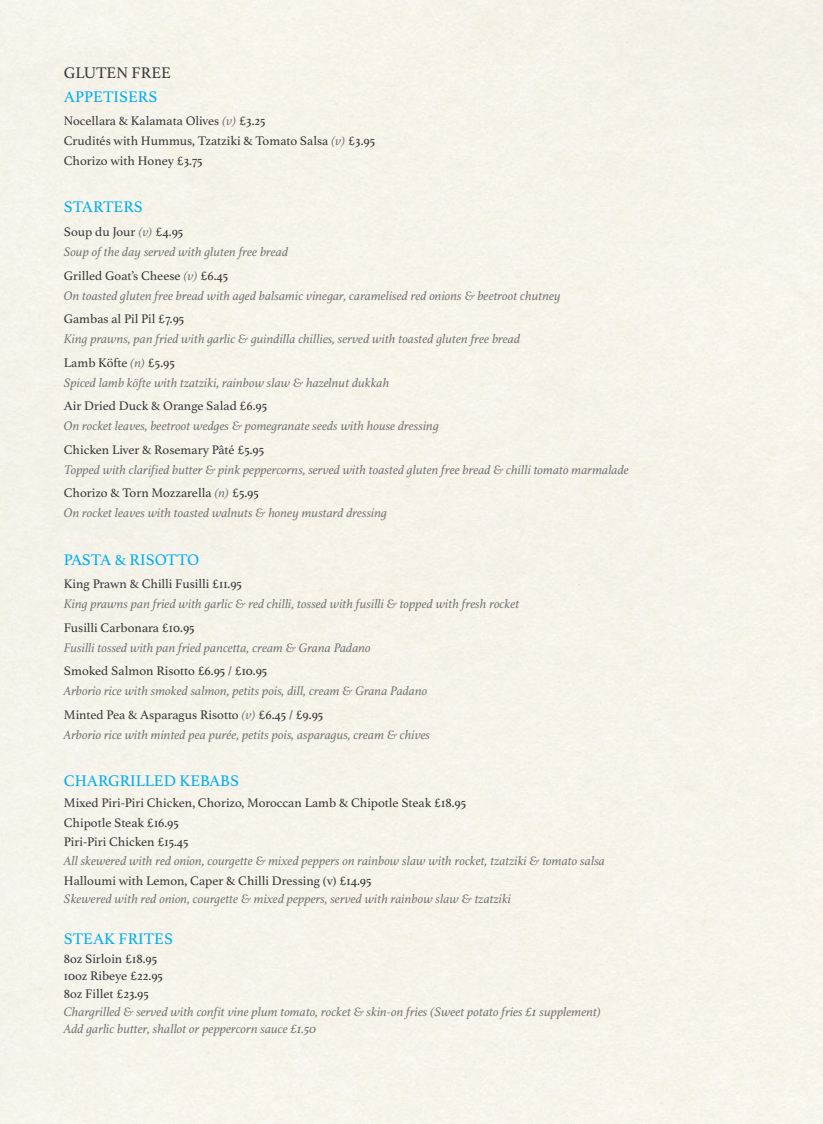
<style>
.page{position:relative;width:823px;height:1124px;background:#fff}
.page>*{position:absolute;margin:0;border:0;box-sizing:border-box;transform-origin:0 0}
.t1{font:16.25px "Athelas";color:#00afed}
.t2{font:16.25px "Athelas";color:#39383a}
.t3{font:italic 13.12px/23.5px "Athelas";color:#747475}
.t4{font:13.12px/20px "Athelas";color:#39383a}
.s1{font-style:italic;color:#747475}
.s2{font-style:normal;color:#39383a}
</style>
<div class="page">
<p class="t2" style="left:64px;top:60px;width:109px">GLUTEN FREE</p>
<p class="t1" style="left:64px;top:83px;width:95px">APPETISERS</p>
<p class="t4" style="left:64px;top:110px;width:312px">Nocellara &amp; Kalamata Olives <span class="s1">(v)</span> £3.25<br>Crudités with Hummus, Tzatziki &amp; Tomato Salsa <span class="s1">(v)</span> £3.95<br>Chorizo with Honey £3.75</p>
<p class="t1" style="left:64px;top:194px;width:81px">STARTERS</p>
<p class="t3" style="left:64px;top:221px;width:226px;line-height:20px"><span class="s2">Soup du Jour</span> (v) <span class="s2">£4.95<br></span>Soup of the day served with gluten free bread</p>
<p class="t3" style="left:64px;top:265px;width:498px;line-height:20px"><span class="s2">Grilled Goat’s Cheese</span> (v) <span class="s2">£6.45<br></span>On toasted gluten free bread with aged balsamic vinegar, caramelised red onions &amp; beetroot chutney</p>
<p class="t4" style="left:64px;top:308px;width:122px">Gambas al Pil Pil £7.95</p>
<p class="t3" style="left:64px;top:327px;width:457px">King prawns, pan fried with garlic &amp; guindilla chillies, served with toasted gluten free bread<br><span class="s2">Lamb Köfte</span> (n) <span class="s2">£5.95</span></p>
<p class="t3" style="left:64px;top:370px;width:327px">Spiced lamb köfte with tzatziki, rainbow slaw &amp; hazelnut dukkah</p>
<p class="t4" style="left:64px;top:395px;width:205px">Air Dried Duck &amp; Orange Salad £6.95</p>
<p class="t3" style="left:64px;top:414px;width:376px">On rocket leaves, beetroot wedges &amp; pomegranate seeds with house dressing</p>
<p class="t4" style="left:64px;top:439px;width:202px">Chicken Liver &amp; Rosemary Pâté £5.95</p>
<p class="t3" style="left:64px;top:457px;width:566px">Topped with clarified butter &amp; pink peppercorns, served with toasted gluten free bread &amp; chilli tomato marmalade<br><span class="s2">Chorizo &amp; Torn Mozzarella</span> (n) <span class="s2">£5.95</span></p>
<p class="t3" style="left:64px;top:501px;width:324px">On rocket leaves with toasted walnuts &amp; honey mustard dressing</p>
<p class="t1" style="left:64px;top:546px;width:137px">PASTA &amp; RISOTTO</p>
<p class="t4" style="left:64px;top:573px;width:179px">King Prawn &amp; Chilli Fusilli £11.95</p>
<p class="t3" style="left:64px;top:591px;width:456px">King prawns pan fried with garlic &amp; red chilli, tossed with fusilli &amp; topped with fresh rocket</p>
<p class="t4" style="left:64px;top:617px;width:132px">Fusilli Carbonara £10.95</p>
<p class="t3" style="left:64px;top:635px;width:308px">Fusilli tossed with pan fried pancetta, cream &amp; Grana Padano</p>
<p class="t4" style="left:64px;top:660px;width:205px">Smoked Salmon Risotto £6.95 / £10.95</p>
<p class="t3" style="left:64px;top:678px;width:365px">Arborio rice with smoked salmon, petits pois, dill, cream &amp; Grana Padano<br><span class="s2">Minted Pea &amp; Asparagus Risotto</span> (v) <span class="s2">£6.45 / £9.95</span></p>
<p class="t3" style="left:64px;top:722px;width:367px">Arborio rice with minted pea purée, petits pois, asparagus, cream &amp; chives</p>
<p class="t1" style="left:64px;top:768px;width:176px">CHARGRILLED KEBABS</p>
<p class="t4" style="left:64px;top:792px;width:403px;line-height:19.4px">Mixed Piri-Piri Chicken, Chorizo, Moroccan Lamb &amp; Chipotle Steak £18.95<br>Chipotle Steak £16.95<br>Piri-Piri Chicken £15.45</p>
<p class="t3" style="left:64px;top:849px;width:542px">All skewered with red onion, courgette &amp; mixed peppers on rainbow slaw with rocket, tzatziki &amp; tomato salsa</p>
<p class="t4" style="left:64px;top:870px;width:309px">Halloumi with Lemon, Caper &amp; Chilli Dressing (v) £14.95</p>
<p class="t3" style="left:64px;top:886px;width:448px">Skewered with red onion, courgette &amp; mixed peppers, served with rainbow slaw &amp; tzatziki</p>
<p class="t1" style="left:64px;top:925px;width:111px">STEAK FRITES</p>
<p class="t4" style="left:64px;top:949px;width:101px;line-height:17.6px">8oz Sirloin £18.95<br>10oz Ribeye £22.95<br>8oz Fillet £23.95</p>
<p class="t3" style="left:64px;top:1002px;width:538px;line-height:17.6px">Chargrilled &amp; served with confit vine plum tomato, rocket &amp; skin-on fries (Sweet potato fries £1 supplement)<br>Add garlic butter, shallot or peppercorn sauce £1.50</p>
</div>
